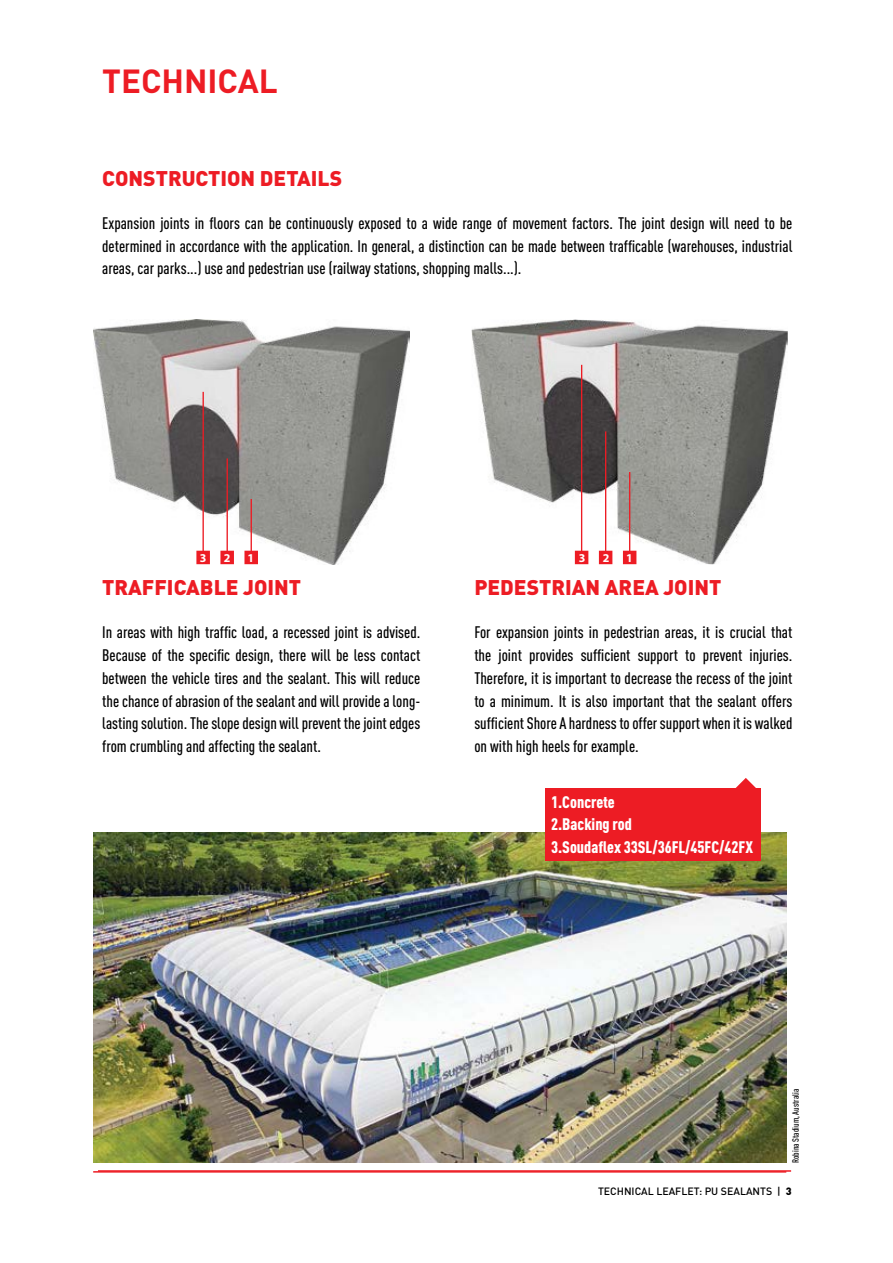
<style>
.page{position:relative;width:893px;height:1263px;background:#fff}
.page>*{position:absolute;margin:0;border:0;box-sizing:border-box;transform-origin:0 0}
.t1{font:700 33px "DIN Pro";color:#ed1c24}
.t2{font:900 21px "DIN Pro";color:#ed1c24}
.t3{font:500 condensed 16.5px/22.8px "DIN Pro";color:#000;text-align:justify}
.t4{font:900 condensed 16.5px/22.8px "DIN Pro";color:#fff}
.t5{font:700 12px "Myriad Pro";color:#fff}
.t6{font:500 10.5px "DIN Pro";color:#000}
.t7{font:500 condensed 9px "DIN Pro";color:#000}
.s1{font-weight:900}
</style>
<div class="page">
<hr style="left:98px;top:1170px;width:693px;height:2px;background:#ed1c24">
<hr style="left:93px;top:1171px;width:693px;height:1px;background:#ed1c24">
<img style="left:472px;top:320px;width:316px;height:244px">
<hr style="left:581px;top:365px;width:1px;height:192px;background:#ed1c24">
<div style="left:575px;top:551px;width:13px;height:13px;background:#ed1c24"></div>
<hr style="left:605px;top:431px;width:1px;height:126px;background:#ed1c24">
<div style="left:599px;top:551px;width:13px;height:13px;background:#ed1c24"></div>
<hr style="left:629px;top:472px;width:1px;height:85px;background:#ed1c24">
<div style="left:623px;top:551px;width:13px;height:13px;background:#ed1c24"></div>
<img style="left:93px;top:320px;width:316px;height:244px">
<hr style="left:202px;top:392px;width:2px;height:165px;background:#ed1c24">
<div style="left:196px;top:551px;width:14px;height:13px;background:#ed1c24"></div>
<hr style="left:227px;top:458px;width:1px;height:99px;background:#ed1c24">
<div style="left:220px;top:551px;width:14px;height:13px;background:#ed1c24"></div>
<hr style="left:251px;top:499px;width:1px;height:58px;background:#ed1c24">
<div style="left:244px;top:551px;width:14px;height:13px;background:#ed1c24"></div>
<img style="left:93px;top:833px;width:693px;height:330px">
<div style="left:545px;top:788px;width:216px;height:73px;background:#ed1c24"></div>
<svg style="left:735px;top:778px;width:21px;height:10px"></svg>
<h1 class="t1" style="left:102px;top:54px;width:177px">TECHNICAL</h1>
<p class="t2" style="left:102px;top:160px;width:241px">CONSTRUCTION DETAILS</p>
<p class="t3" style="left:102px;top:210px;width:692px">Expansion joints in floors can be continuously exposed to a wide range of movement factors. The joint design will need to be determined in accordance with the application. In general, a distinction can be made between trafficable (warehouses, industrial areas, car parks...) use and pedestrian use (railway stations, shopping malls...).</p>
<p class="t5" style="left:200px;top:550px;width:8px">3</p>
<p class="t5" style="left:224px;top:550px;width:8px">2</p>
<p class="t5" style="left:247px;top:550px;width:8px">1</p>
<p class="t5" style="left:579px;top:550px;width:8px">3</p>
<p class="t5" style="left:603px;top:550px;width:8px">2</p>
<p class="t5" style="left:626px;top:550px;width:8px">1</p>
<p class="t2" style="left:102px;top:569px;width:200px">TRAFFICABLE JOINT</p>
<p class="t3" style="left:102px;top:619px;width:320px">In areas with high traffic load, a recessed joint is advised.<br>Because of the specific design, there will be less contact between the vehicle tires and the sealant. This will reduce the chance of abrasion of the sealant and will provide a long&shy;lasting solution. The slope design will prevent the joint edges from crumbling and affecting the sealant.</p>
<p class="t2" style="left:474px;top:569px;width:249px">PEDESTRIAN AREA JOINT</p>
<p class="t3" style="left:474px;top:619px;width:320px">For expansion joints in pedestrian areas, it is crucial that the joint provides sufficient support to prevent injuries.<br>Therefore, it is important to decrease the recess of the joint to a minimum. It is also important that the sealant offers sufficient Shore A hardness to offer support when it is walked on with high heels for example.</p>
<p class="t4" style="left:551px;top:789px;width:203px">1.Concrete<br>2.Backing rod<br>3.Soudaflex 33SL/36FL/45FC/42FX</p>
<p class="t7" style="left:789px;top:1163px;width:76px;rotate:-90deg">Robina Stadium, Australia</p>
<p class="t6" style="left:598px;top:1183px;width:195px">TECHNICAL LEAFLET: PU SEALANTS | <span class="s1">3</span></p>
</div>
